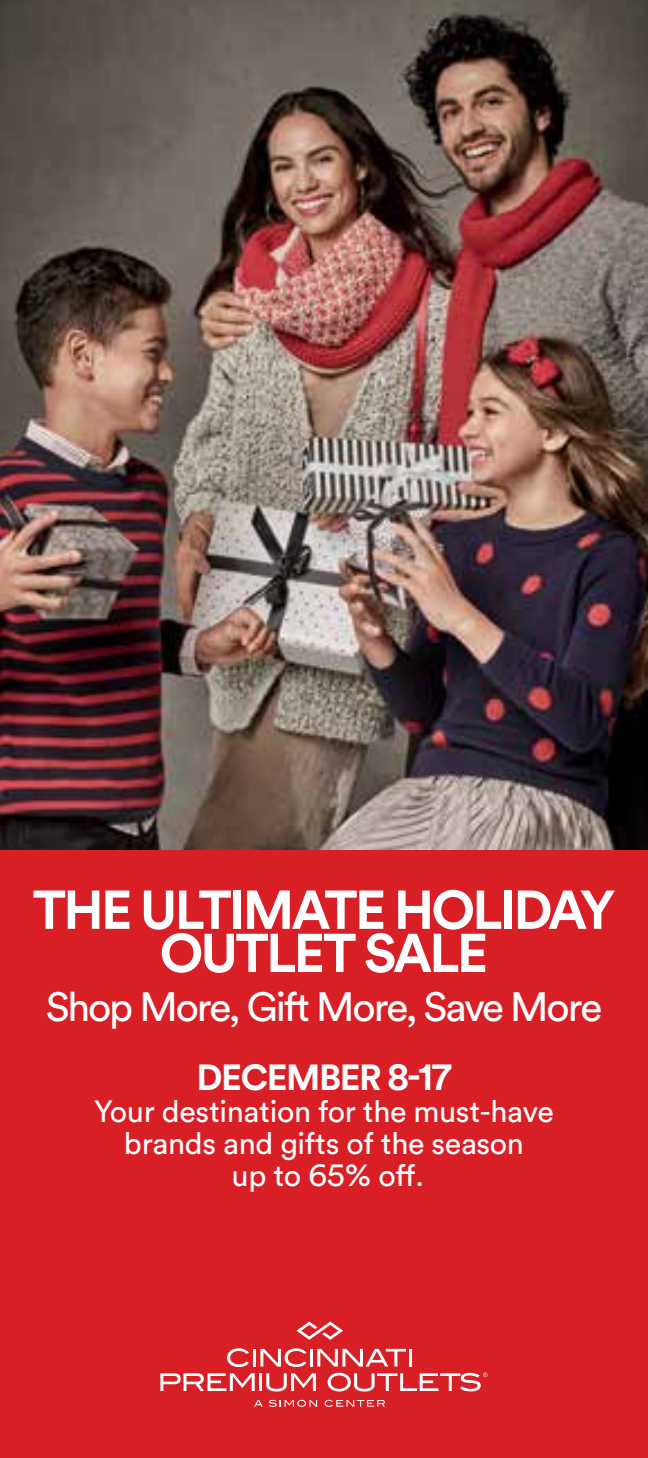
<style>
.page{position:relative;width:648px;height:1458px;background:#fff}
.page>*{position:absolute;margin:0;border:0;box-sizing:border-box;transform-origin:0 0}
.t1{font:700 54px/43.2px "Simon Circular";letter-spacing:-.05em;color:#fff;text-align:center}
.t2{font:40.5px "Simon Circular";letter-spacing:-.05em;color:#fff}
.t3{font:700 36px "Simon Circular";letter-spacing:-.04em;color:#fff}
.t4{font:30.38px/32.2px "Simon Circular";letter-spacing:-.01em;color:#fff;text-align:center}
</style>
<div class="page">
<img style="left:0;top:0;width:648px;height:850px">
<div style="left:0;top:850px;width:648px;height:608px;background:#d81f26"></div>
<svg style="left:296px;top:1322px;width:47px;height:18px"></svg>
<svg style="left:254px;top:1400px;width:9px;height:7px"></svg>
<svg style="left:269px;top:1400px;width:48px;height:7px"></svg>
<svg style="left:325px;top:1400px;width:60px;height:7px"></svg>
<svg style="left:160px;top:1348px;width:328px;height:44px"></svg>
<h1 class="t1" style="left:33px;top:886px;width:584px">THE ULTIMATE HOLIDAY<br>OUTLET SALE</h1>
<h2 class="t2" style="left:46px;top:980px;width:558px">Shop More, Gift More, Save More</h2>
<p class="t3" style="left:197px;top:1052px;width:256px">DECEMBER 8-17</p>
<p class="t4" style="left:94px;top:1094px;width:461px">Your destination for the must-have brands and gifts of the season<br>up to 65% off.</p>
</div>
